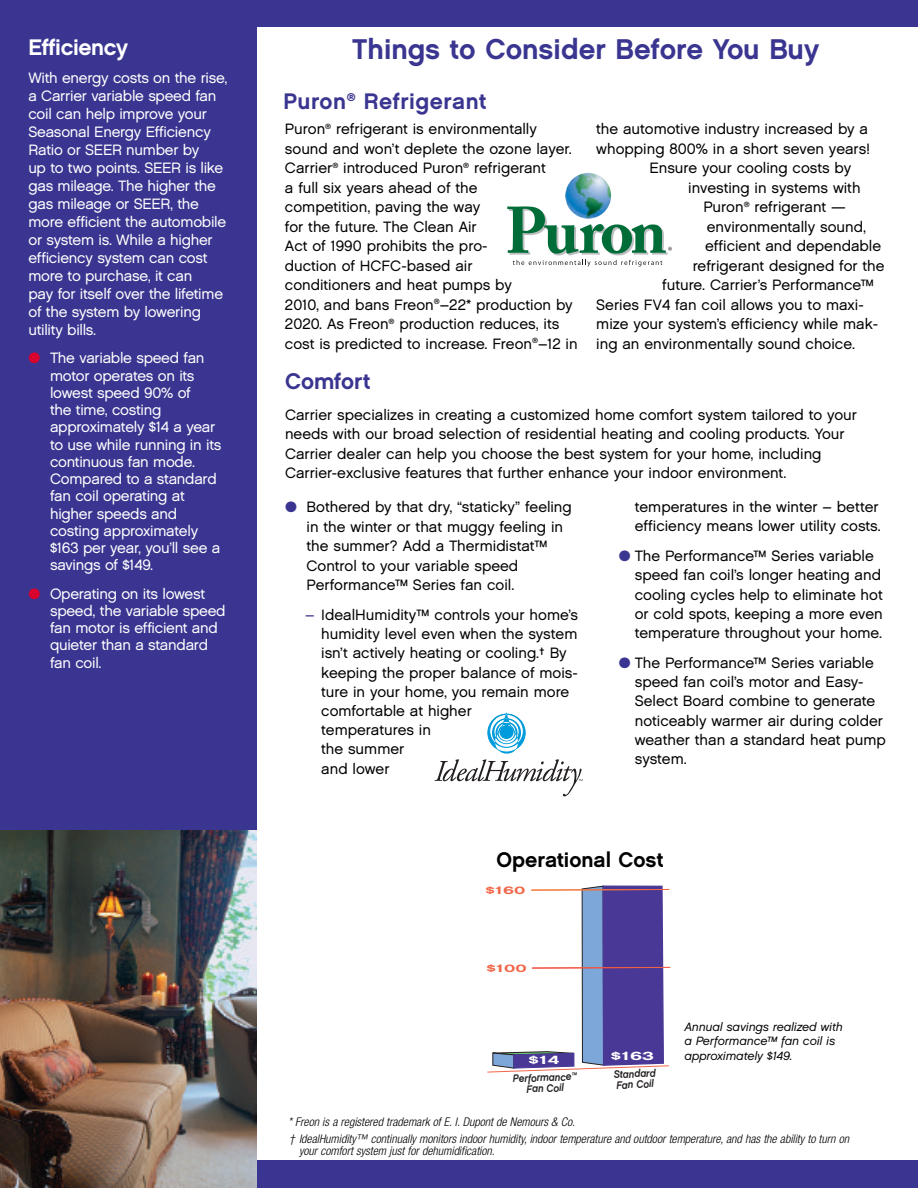
<style>
.page{position:relative;width:918px;height:1188px;background:#fff}
.page>*{position:absolute;margin:0;border:0;box-sizing:border-box;transform-origin:0 0}
.t1{font:28.5px "Chalet New York Nineteen Sixty";color:#3a3590}
.t2{font:22.5px "Chalet New York Nineteen Sixty";letter-spacing:.025em;color:#3a3590}
.t3{font:22.5px "Chalet New York Nineteen Sixty";letter-spacing:-.02em;color:#fff}
.t4{font:22.5px "Chalet New York Nineteen Sixty";color:#3a3590}
.t5{font:21px "Chalet New York Nineteen Sixty";color:#000}
.t6{font:15px/19.5px "Chalet London Nineteen Sixty";color:#000}
.t7{font:15px/17.2px "Chalet London Nineteen Sixty";letter-spacing:-.02em;color:#fff}
.t8{font:italic 300 condensed 12px/12px "Helvetica Neue";color:#000}
.t9{font:12px/14.4px "Chalet Oblique London";color:#000}
.t10{font:11.85px "Chalet New York Nineteen Sixty";color:#fff;scale:1.78 1}
.t11{font:10.8px/10.8px "Chalet Oblique New York";color:#231f20;scale:.9 1}
.t12{font:10.8px "Chalet New York Nineteen Sixty";color:#f26648;scale:1.78 1}
.s1{color:#d9012e}
.s2{color:#3a3590}
</style>
<div class="page">
<div style="left:0;top:0;width:257px;height:833px;background:#3a3590"></div>
<div style="left:0;top:0;width:918px;height:27px;background:#3a3590"></div>
<div style="left:255px;top:1160px;width:663px;height:28px;background:#3a3590"></div>
<img style="left:565px;top:173px;width:46px;height:33px">
<svg style="left:507px;top:206px;width:165px;height:61px"></svg>
<svg style="left:434px;top:712px;width:149px;height:85px"></svg>
<svg style="left:487px;top:885px;width:184px;height:188px"></svg>
<img style="left:0;top:831px;width:256px;height:357px">
<h2 class="t3" style="left:28px;top:34px;width:101px">Efficiency</h2>
<p class="t7" style="left:28px;top:69px;width:201px;line-height:18px">With energy costs on the rise, a Carrier variable speed fan coil can help improve your<br>Seasonal Energy Efficiency<br>Ratio or SEER number by<br>up to two points. SEER is like gas mileage. The higher the gas mileage or SEER, the more efficient the automobile or system is. While a higher efficiency system can cost more to purchase, it can<br>pay for itself over the lifetime of the system by lowering utility bills.</p>
<p class="t7" style="left:50px;top:350px;width:173px;text-indent:-22px"><span class="s1">●</span> The variable speed fan motor operates on its lowest speed 90% of<br>the time, costing approximately $14 a year to use while running in its continuous fan mode.<br>Compared to a standard fan coil operating at higher speeds and costing approximately $163 per year, you’ll see a savings of $149.</p>
<p class="t7" style="left:50px;top:585px;width:177px;text-indent:-22px"><span class="s1">●</span> Operating on its lowest speed, the variable speed fan motor is efficient and quieter than a standard fan coil.</p>
<h1 class="t1" style="left:352px;top:32px;width:469px">Things to Consider Before You Buy</h1>
<h2 class="t2" style="left:284px;top:88px;width:204px">Puron<sup>®</sup> Refrigerant</h2>
<p class="t6" style="left:285px;top:119px;width:294px">Puron<sup>®</sup> refrigerant is environmentally sound and won’t deplete the ozone layer.<br>Carrier<sup>®</sup> introduced Puron<sup>®</sup> refrigerant<br>a full six years ahead of the<br>competition, paving the way<br>for the future. The Clean Air<br>Act of 1990 prohibits the pro-<br>duction of HCFC-based air<br>conditioners and heat pumps by<br>2010, and bans Freon<sup>®</sup>–22* production by 2020. As Freon<sup>®</sup> production reduces, its cost is predicted to increase. Freon<sup>®</sup>–12 in</p>
<p class="t6" style="left:596px;top:119px;width:273px">the automotive industry increased by a</p>
<p class="t6" style="left:596px;top:139px;width:276px">whopping 800% in a short seven years!</p>
<p class="t6" style="left:650px;top:158px;width:203px">Ensure your cooling costs by</p>
<p class="t6" style="left:688px;top:178px;width:174px">investing in systems with</p>
<p class="t6" style="left:703px;top:197px;width:144px">Puron<sup>®</sup> refrigerant —</p>
<p class="t6" style="left:707px;top:217px;width:161px">environmentally sound,</p>
<p class="t6" style="left:705px;top:236px;width:178px">efficient and dependable</p>
<p class="t6" style="left:693px;top:256px;width:194px">refrigerant designed for the</p>
<p class="t6" style="left:662px;top:275px;width:213px">future. Carrier’s Performance™</p>
<p class="t6" style="left:596px;top:295px;width:269px">Series FV4 fan coil allows you to maxi-</p>
<p class="t6" style="left:596px;top:314px;width:284px">mize your system’s efficiency while mak-</p>
<p class="t6" style="left:596px;top:334px;width:260px">ing an environmentally sound choice.</p>
<h2 class="t4" style="left:285px;top:368px;width:87px">Comfort</h2>
<p class="t6" style="left:285px;top:405px;width:574px">Carrier specializes in creating a customized home comfort system tailored to your needs with our broad selection of residential heating and cooling products. Your Carrier dealer can help you choose the best system for your home, including Carrier-exclusive features that further enhance your indoor environment.</p>
<p class="t6" style="left:307px;top:497px;width:267px;text-indent:-22px"><span class="s2">●</span> Bothered by that dry, “staticky” feeling in the winter or that muggy feeling in the summer? Add a Thermidistat™ Control to your variable speed Performance™ Series fan coil.</p>
<p class="t6" style="left:321px;top:605px;width:258px;text-indent:-16px"><span class="s2">–</span> IdealHumidity™ controls your home’s humidity level even when the system isn’t actively heating or cooling.† By keeping the proper balance of mois&shy;ture in your home, you remain more comfortable at higher<br>temperatures in<br>the summer<br>and lower</p>
<p class="t6" style="left:635px;top:497px;width:248px">temperatures in the winter – better efficiency means lower utility costs.</p>
<p class="t6" style="left:635px;top:546px;width:250px;text-indent:-16px"><span class="s2">●</span> The Performance™ Series variable speed fan coil’s longer heating and cooling cycles help to eliminate hot or cold spots, keeping a more even temperature throughout your home.</p>
<p class="t6" style="left:635px;top:653px;width:253px;text-indent:-16px"><span class="s2">●</span> The Performance™ Series variable speed fan coil’s motor and Easy-<br>Select Board combine to generate noticeably warmer air during colder weather than a standard heat pump system.</p>
<h3 class="t5" style="left:497px;top:848px;width:168px">Operational Cost</h3>
<p class="t12" style="left:486px;top:884px;width:24px">$160</p>
<p class="t12" style="left:487px;top:962px;width:24px">$100</p>
<p class="t10" style="left:529px;top:1053px;width:19px">$14</p>
<p class="t11" style="left:513px;top:1073px;width:73px;text-align:center;rotate:-2deg">Performance<sup>™<br></sup>Fan Coil</p>
<p class="t8" style="left:288px;top:1117px;width:289px">* Freon is a registered trademark of E. I. Dupont de Nemours &amp; Co.</p>
<p class="t10" style="left:611px;top:1049px;width:26px">$163</p>
<p class="t11" style="left:614px;top:1069px;width:48px;rotate:-3deg">Standard<br>Fan Coil</p>
<p class="t9" style="left:685px;top:1020px;width:160px">Annual savings realized with a Performance™ fan coil is approximately $149.</p>
<p class="t8" style="left:299px;top:1134px;width:552px;text-indent:-10px">† IdealHumidity™ continually monitors indoor humidity, indoor temperature and outdoor temperature, and has the ability to turn on your comfort system just for dehumidification.</p>
</div>
